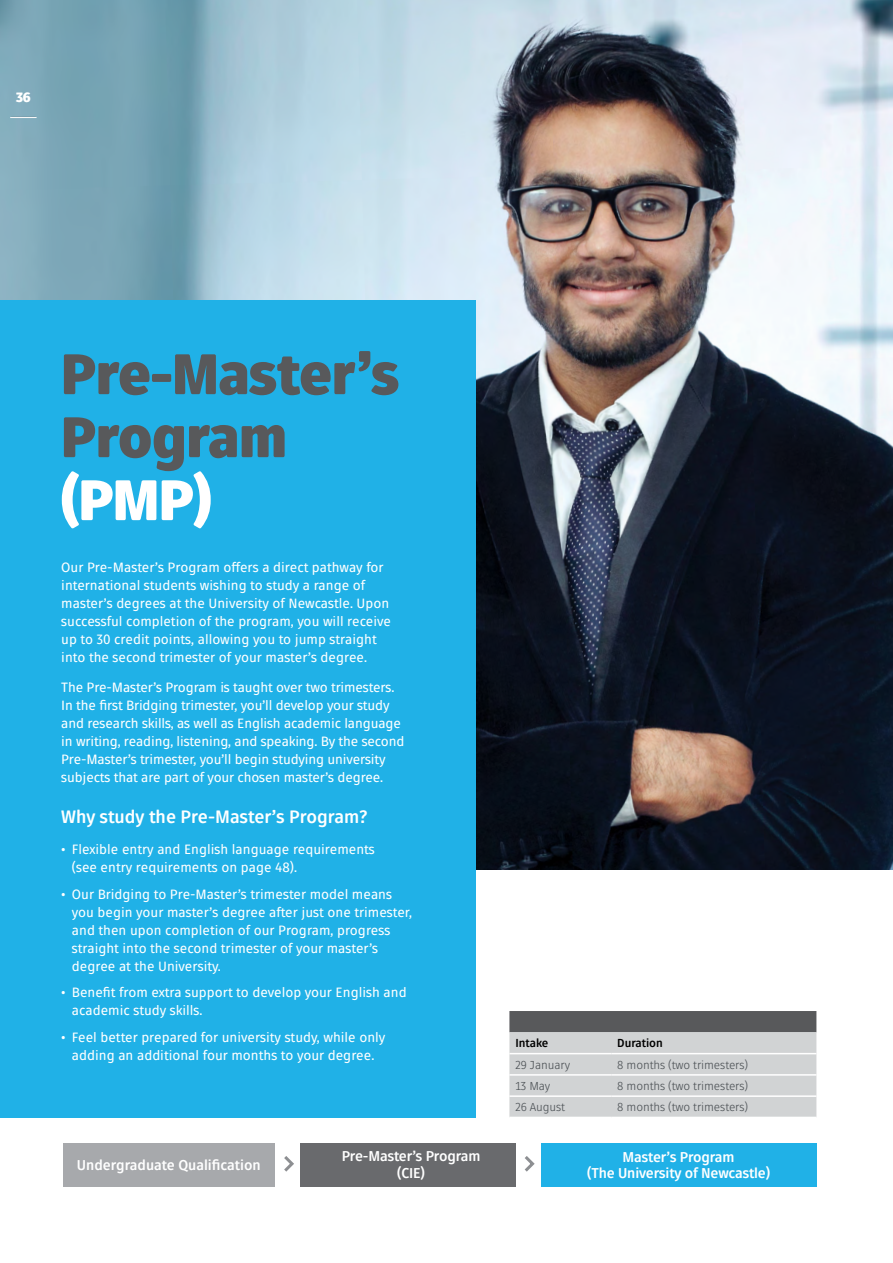
<style>
.page{position:relative;width:893px;height:1263px;background:#fff}
.page>*{position:absolute;margin:0;border:0;box-sizing:border-box;transform-origin:0 0}
.t1{font:900 57px/63px "Fuse V.2 Display";color:#58595b}
.t2{font:900 57px "Fuse V.2 Display";color:#fff}
.t3{font:700 18px "Fuse V.2 Display";color:#fff}
.t4{font:700 14.25px/16.5px "Fuse V.2 Display";letter-spacing:-.01em;color:#fff;text-align:center}
.t5{font:13.5px/18px "Fuse V.2 Display";color:#fff}
.t6{font:900 13.5px "Fuse V.2 Display";color:#fff}
.t7{font:11.7px "Fuse V.2 Display";letter-spacing:-.01em;color:#4e5357}
.t8{font:700 11.7px "Fuse V.2 Display";color:#000}
</style>
<div class="page">
<img style="left:0;top:0;width:893px;height:300px">
<div style="left:64px;top:1143px;width:211px;height:43px;background:#a7a9ac"></div>
<div style="left:541px;top:1143px;width:275px;height:43px;background:#20b1e7"></div>
<div style="left:300px;top:1143px;width:216px;height:43px;background:#696a6d"></div>
<div style="left:0;top:300px;width:476px;height:818px;background:#20b1e7"></div>
<svg style="left:284px;top:1156px;width:10px;height:16px"></svg>
<svg style="left:524px;top:1160px;width:11px;height:12px"></svg>
<svg style="left:393px;top:103px;width:500px;height:1057px"></svg>
<svg style="left:10px;top:117px;width:27px;height:1px"></svg>
<p class="t6" style="left:16px;top:88px;width:16px">36</p>
<h1 class="t1" style="left:61px;top:343px;width:340px">Pre-Master’s<br>Program</h1>
<h1 class="t2" style="left:61px;top:461px;width:151px">(PMP)</h1>
<p class="t5" style="left:61px;top:559px;width:331px">Our Pre-Master’s Program offers a direct pathway for international students wishing to study a range of master’s degrees at the University of Newcastle. Upon successful completion of the program, you will receive up to 30 credit points, allowing you to jump straight into the second trimester of your master’s degree.</p>
<p class="t5" style="left:61px;top:679px;width:345px">The Pre-Master’s Program is taught over two trimesters.<br>In the first Bridging trimester, you’ll develop your study and research skills, as well as English academic language in writing, reading, listening, and speaking. By the second Pre-Master’s trimester, you’ll begin studying university subjects that are part of your chosen master’s degree.</p>
<h2 class="t3" style="left:61px;top:805px;width:307px">Why study the Pre-Master’s Program?</h2>
<p class="t5" style="left:72px;top:841px;width:305px;text-indent:-11px">• Flexible entry and English language requirements (see entry requirements on page 48).</p>
<p class="t5" style="left:72px;top:885px;width:342px;text-indent:-11px">• Our Bridging to Pre-Master’s trimester model means you begin your master’s degree after just one trimester, and then upon completion of our Program, progress straight into the second trimester of your master’s degree at the University.</p>
<p class="t5" style="left:72px;top:984px;width:336px;text-indent:-11px">• Benefit from extra support to develop your English and academic study skills.</p>
<p class="t5" style="left:61px;top:1028px;width:326px;text-align:center">• Feel better prepared for university study, while only adding an additional four months to your degree.</p>
<p class="t8" style="left:515px;top:1036px;width:34px">Intake</p>
<p class="t8" style="left:617px;top:1036px;width:47px">Duration</p>
<p class="t7" style="left:515px;top:1057px;width:56px">29 January</p>
<p class="t7" style="left:617px;top:1057px;width:132px">8 months (two trimesters)</p>
<p class="t7" style="left:515px;top:1079px;width:36px">13 May</p>
<p class="t7" style="left:617px;top:1079px;width:132px">8 months (two trimesters)</p>
<p class="t7" style="left:515px;top:1100px;width:51px">26 August</p>
<p class="t7" style="left:617px;top:1100px;width:132px">8 months (two trimesters)</p>
<p class="t4" style="left:77px;top:1157px;width:185px">Undergraduate Qualification</p>
<p class="t4" style="left:342px;top:1148px;width:140px;line-height:17.1px">Pre-Master’s Program (CIE)</p>
<p class="t4" style="left:587px;top:1148px;width:184px">Master’s Program<br>(The University of Newcastle)</p>
</div>
